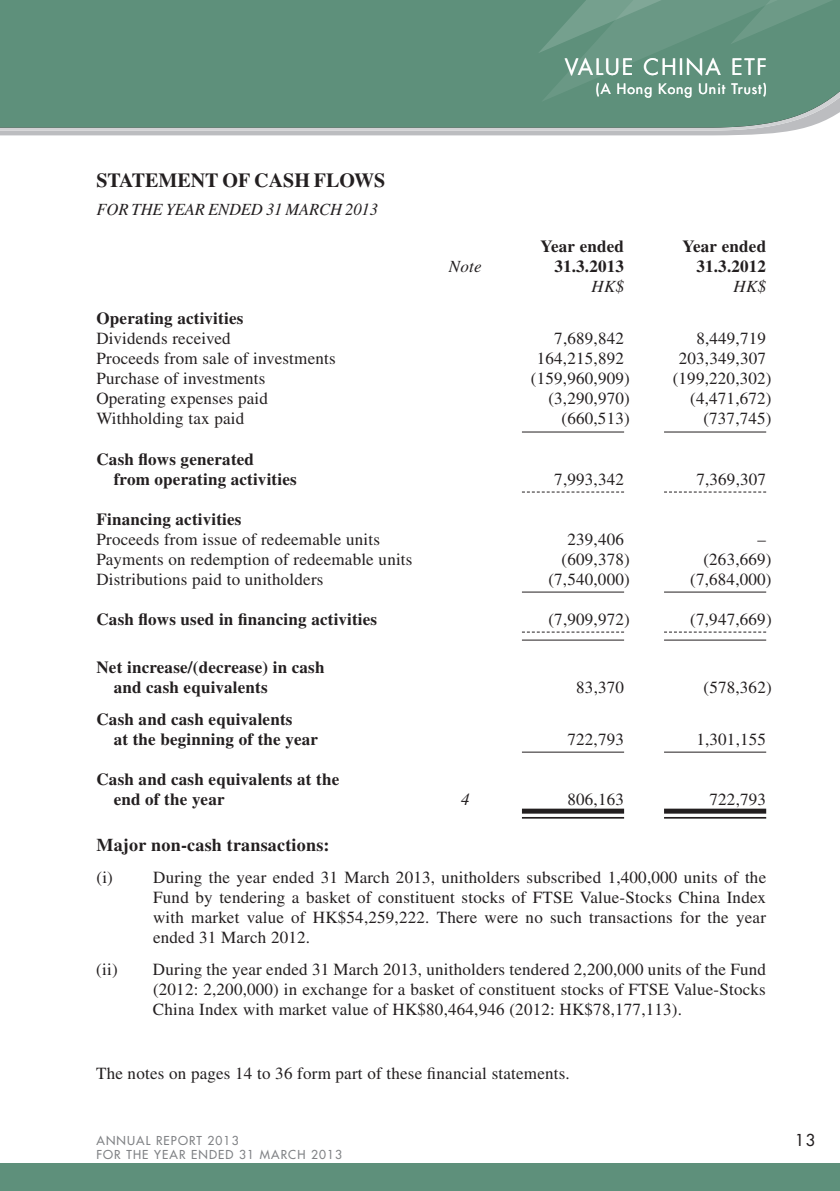
<style>
.page{position:relative;width:840px;height:1191px;background:#fff}
.page>*{position:absolute;margin:0;border:0;box-sizing:border-box;transform-origin:0 0}
.t1{font:22px "Futura Std";letter-spacing:.075em;color:#fff}
.t2{font:700 20px "Times";color:#231f20}
.t3{font:700 18px "Times";letter-spacing:.01em;color:#231f20}
.t4{font:17px/20px "Times";letter-spacing:.01em;color:#231f20;text-align:justify}
.t5{font:700 17px/20px "Times";letter-spacing:.01em;color:#231f20}
.t6{font:italic 17px "Times";letter-spacing:-.01em;color:#231f20}
.t7{font:500 16px "Futura Std";color:#231f20}
.t8{font:500 14px "Futura Std";letter-spacing:.075em;color:#fff}
.t9{font:500 12px "Futura Std";letter-spacing:.09em;color:#808285}
.s1{font-weight:400}
.s2{font-weight:700}
</style>
<div class="page">
<div style="left:0;top:83px;width:839px;height:52px;background:#bcbdc0"></div>
<svg style="left:0;top:127px;width:839px;height:4px;background:#bcc2c1"></svg>
<div style="left:1px;top:0;width:838px;height:127px;background:#5e907b"></div>
<svg style="left:0;top:0;width:1px;height:127px"></svg>
<svg style="left:537px;top:0;width:302px;height:102px;background:#63937f"></svg>
<div style="left:0;top:1163px;width:839px;height:28px;background:#5e907b"></div>
<hr style="left:521px;top:431px;width:102px;height:1px;background:#231f20">
<hr style="left:663px;top:431px;width:102px;height:1px;background:#231f20">
<svg style="left:522px;top:491px;width:101px;height:1px"></svg>
<svg style="left:664px;top:491px;width:101px;height:1px"></svg>
<hr style="left:521px;top:591px;width:102px;height:1px;background:#231f20">
<hr style="left:663px;top:591px;width:102px;height:1px;background:#231f20">
<svg style="left:522px;top:631px;width:101px;height:1px"></svg>
<svg style="left:664px;top:631px;width:101px;height:1px"></svg>
<hr style="left:521px;top:639px;width:102px;height:1px;background:#231f20">
<hr style="left:663px;top:639px;width:102px;height:1px;background:#231f20">
<hr style="left:521px;top:751px;width:102px;height:1px;background:#231f20">
<hr style="left:663px;top:751px;width:102px;height:1px;background:#231f20">
<div style="left:521px;top:808px;width:102px;height:5px;background:#231f20"></div>
<hr style="left:521px;top:817px;width:102px;height:1px;background:#231f20">
<div style="left:663px;top:808px;width:102px;height:5px;background:#231f20"></div>
<hr style="left:663px;top:817px;width:102px;height:1px;background:#231f20">
<p class="t2" style="left:96px;top:168px;width:290px">STATEMENT OF CASH FLOWS</p>
<p class="t6" style="left:96px;top:200px;width:283px">FOR THE YEAR ENDED 31 MARCH 2013</p>
<p class="t5" style="left:96px;top:308px;width:148px">Operating activities<br><span class="s1">Dividends received</span></p>
<p class="t1" style="left:564px;top:53px;width:204px">VALUE CHINA ETF</p>
<p class="t8" style="left:595px;top:80px;width:172px">(A Hong Kong Unit Trust)</p>
<p class="t5" style="left:540px;top:236px;width:85px">Year ended</p>
<p class="t5" style="left:682px;top:236px;width:85px">Year ended</p>
<p class="t6" style="left:448px;top:257px;width:34px">Note</p>
<p class="t5" style="left:554px;top:256px;width:71px">31.3.2013</p>
<p class="t5" style="left:696px;top:256px;width:71px">31.3.2012</p>
<p class="t6" style="left:591px;top:277px;width:34px">HK$</p>
<p class="t6" style="left:733px;top:277px;width:34px">HK$</p>
<p class="t4" style="left:554px;top:329px;width:71px">7,689,842</p>
<p class="t4" style="left:696px;top:329px;width:71px">8,449,719</p>
<p class="t4" style="left:96px;top:349px;width:240px">Proceeds from sale of investments</p>
<p class="t4" style="left:536px;top:349px;width:89px">164,215,892</p>
<p class="t4" style="left:678px;top:349px;width:89px">203,349,307</p>
<p class="t4" style="left:96px;top:369px;width:170px">Purchase of investments</p>
<p class="t4" style="left:530px;top:369px;width:100px">(159,960,909 )</p>
<p class="t4" style="left:672px;top:369px;width:100px">(199,220,302 )</p>
<p class="t4" style="left:96px;top:389px;width:173px">Operating expenses paid</p>
<p class="t4" style="left:548px;top:389px;width:83px">(3,290,970 )</p>
<p class="t4" style="left:689px;top:389px;width:83px">(4,471,672 )</p>
<p class="t4" style="left:96px;top:409px;width:149px">Withholding tax paid</p>
<p class="t4" style="left:561px;top:409px;width:70px">(660,513 )</p>
<p class="t4" style="left:703px;top:409px;width:70px">(737,745 )</p>
<p class="t5" style="left:114px;top:448px;width:184px;text-indent:-17px">Cash flows generated<br>from operating activities</p>
<p class="t4" style="left:554px;top:469px;width:71px">7,993,342</p>
<p class="t4" style="left:696px;top:469px;width:71px">7,369,307</p>
<p class="t4" style="left:96px;top:509px;width:285px"><span class="s2">Financing activities<br></span>Proceeds from issue of redeemable units</p>
<p class="t4" style="left:567px;top:529px;width:58px">239,406</p>
<p class="t4" style="left:757px;top:529px;width:10px">–</p>
<p class="t4" style="left:96px;top:549px;width:317px">Payments on redemption of redeemable units</p>
<p class="t4" style="left:561px;top:549px;width:70px">(609,378 )</p>
<p class="t4" style="left:703px;top:549px;width:70px">(263,669 )</p>
<p class="t4" style="left:96px;top:569px;width:228px">Distributions paid to unitholders</p>
<p class="t4" style="left:548px;top:569px;width:83px">(7,540,000 )</p>
<p class="t4" style="left:689px;top:569px;width:83px">(7,684,000 )</p>
<p class="t5" style="left:96px;top:608px;width:282px">Cash flows used in financing activities</p>
<p class="t4" style="left:548px;top:609px;width:83px">(7,909,972 )</p>
<p class="t4" style="left:689px;top:609px;width:83px">(7,947,669 )</p>
<p class="t5" style="left:114px;top:656px;width:212px;text-indent:-17px">Net increase/(decrease) in cash and cash equivalents</p>
<p class="t4" style="left:576px;top:677px;width:49px">83,370</p>
<p class="t4" style="left:703px;top:677px;width:70px">(578,362 )</p>
<p class="t5" style="left:114px;top:708px;width:206px;text-indent:-17px">Cash and cash equivalents<br>at the beginning of the year</p>
<p class="t5" style="left:114px;top:768px;width:227px;text-indent:-17px">Cash and cash equivalents at the end of the year</p>
<p class="t4" style="left:567px;top:729px;width:58px">722,793</p>
<p class="t4" style="left:696px;top:729px;width:71px">1,301,155</p>
<p class="t6" style="left:461px;top:789px;width:10px">4</p>
<p class="t4" style="left:567px;top:789px;width:58px">806,163</p>
<p class="t4" style="left:709px;top:789px;width:58px">722,793</p>
<p class="t3" style="left:96px;top:834px;width:234px">Major non-cash transactions:</p>
<p class="t4" style="left:153px;top:867px;width:614px;text-indent:-57px">(i) During the year ended 31 March 2013, unitholders subscribed 1,400,000 units of the Fund by tendering a basket of constituent stocks of FTSE Value-Stocks China Index with market value of HK$54,259,222. There were no such transactions for the year ended 31 March 2012.</p>
<p class="t4" style="left:96px;top:959px;width:23px">(ii)</p>
<p class="t4" style="left:153px;top:959px;width:614px">During the year ended 31 March 2013, unitholders tendered 2,200,000 units of the Fund (2012: 2,200,000) in exchange for a basket of constituent stocks of FTSE Value-Stocks China Index with market value of HK$80,464,946 (2012: HK$78,177,113).</p>
<p class="t4" style="left:96px;top:1063px;width:475px">The notes on pages 14 to 36 form part of these financial statements.</p>
<p class="t9" style="left:96px;top:1133px;width:143px">ANNUAL REPORT 2013</p>
<p class="t7" style="left:794px;top:1130px;width:21px">13</p>
<p class="t9" style="left:96px;top:1147px;width:247px">FOR THE YEAR ENDED 31 MARCH 2013</p>
</div>
